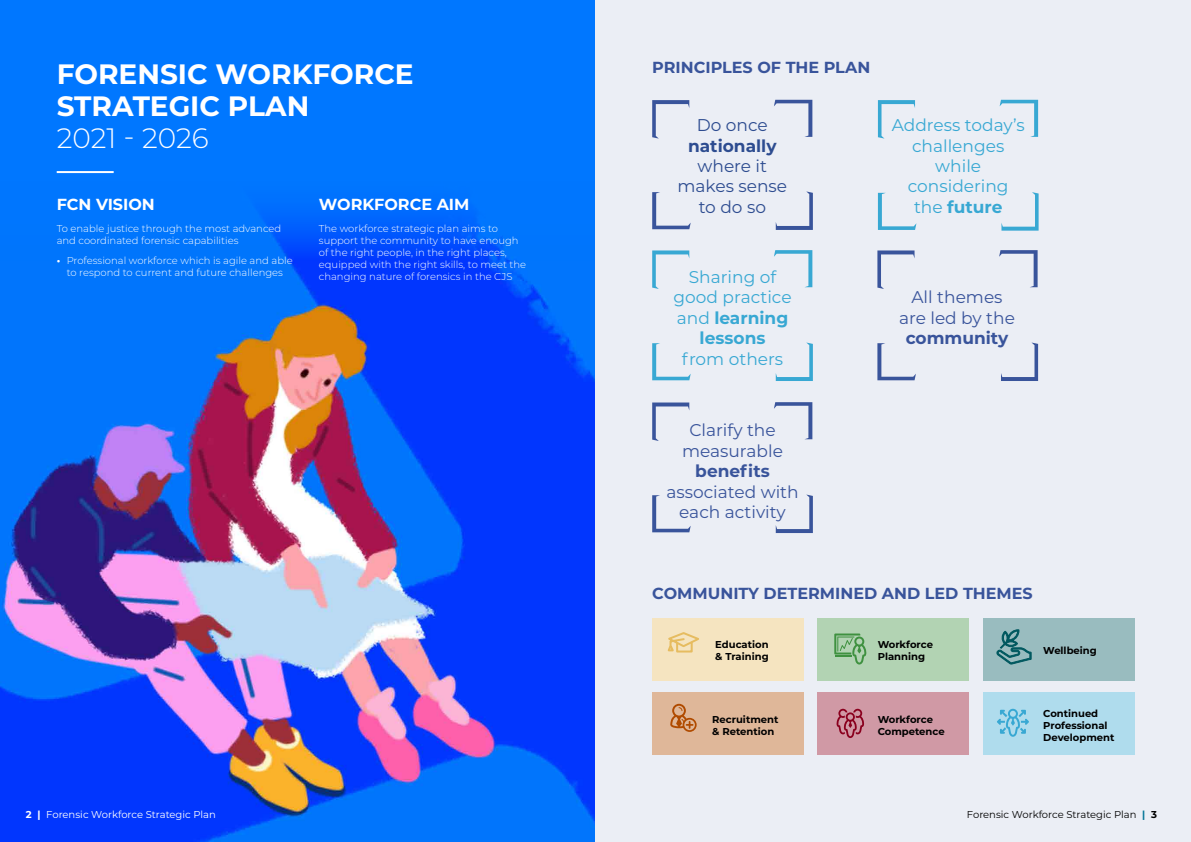
<style>
.page{position:relative;width:1191px;height:842px;background:#fff}
.page>*{position:absolute;margin:0;border:0;box-sizing:border-box;transform-origin:0 0}
.t1{font:700 28px/32px "Montserrat";color:#fff}
.t2{font:300 28px "Montserrat";letter-spacing:-.005em;color:#fff}
.t3{font:17px/20.4px "Montserrat";color:#38a8d3;text-align:center}
.t4{font:17px/20.4px "Montserrat";color:#39549b;text-align:center}
.t5{font:17px/20.4px "Montserrat";color:#2d4c90;text-align:center}
.t6{font:700 17px "Montserrat";color:#39549b}
.t7{font:700 17px "Montserrat";color:#2d4c90}
.t8{font:700 16px "Montserrat";color:#39549b}
.t9{font:700 16px "Montserrat";color:#fff}
.t10{font:300 10px/12px "Montserrat";color:#fff}
.t11{font:700 10px/12px "Montserrat";color:#000}
.t12{font:10px "Montserrat";color:#fff}
.t13{font:10px "Montserrat";color:#000}
.s1{font-weight:700}
.s2{font-weight:700;color:#007396}
</style>
<div class="page">
<div style="left:0;top:0;width:595px;height:842px;background:#07f"></div>
<img style="left:0;top:208px;width:595px;height:634px">
<div style="left:595px;top:0;width:596px;height:842px;background:#ebeef5"></div>
<div style="left:652px;top:617px;width:151px;height:63px;background:#f5e4c0"></div>
<div style="left:652px;top:692px;width:151px;height:63px;background:#dfb799"></div>
<div style="left:983px;top:617px;width:151px;height:63px;background:#99bcbf"></div>
<div style="left:817px;top:617px;width:151px;height:63px;background:#b2d3b3"></div>
<div style="left:817px;top:692px;width:151px;height:63px;background:#d099a5"></div>
<div style="left:983px;top:692px;width:151px;height:63px;background:#afdced"></div>
<hr style="left:57px;top:171px;width:57px;height:2px;background:#fff">
<svg style="left:775px;top:191px;width:38px;height:39px"></svg>
<svg style="left:652px;top:192px;width:38px;height:37px"></svg>
<svg style="left:652px;top:100px;width:37px;height:39px"></svg>
<svg style="left:774px;top:100px;width:38px;height:37px"></svg>
<svg style="left:1001px;top:192px;width:37px;height:39px"></svg>
<svg style="left:878px;top:193px;width:38px;height:37px"></svg>
<svg style="left:878px;top:100px;width:37px;height:39px"></svg>
<svg style="left:999px;top:100px;width:39px;height:37px"></svg>
<svg style="left:775px;top:342px;width:38px;height:39px"></svg>
<svg style="left:652px;top:343px;width:38px;height:37px"></svg>
<svg style="left:652px;top:250px;width:37px;height:39px"></svg>
<svg style="left:774px;top:250px;width:38px;height:37px"></svg>
<svg style="left:775px;top:494px;width:38px;height:39px"></svg>
<svg style="left:652px;top:495px;width:38px;height:37px"></svg>
<svg style="left:652px;top:402px;width:37px;height:39px"></svg>
<svg style="left:774px;top:402px;width:38px;height:37px"></svg>
<svg style="left:1001px;top:342px;width:37px;height:39px"></svg>
<svg style="left:877px;top:343px;width:39px;height:37px"></svg>
<svg style="left:877px;top:250px;width:37px;height:39px"></svg>
<svg style="left:999px;top:250px;width:38px;height:37px"></svg>
<svg style="left:836px;top:709px;width:28px;height:29px"></svg>
<svg style="left:670px;top:704px;width:26px;height:28px"></svg>
<svg style="left:667px;top:632px;width:32px;height:20px"></svg>
<div style="left:676px;top:642px;width:16px;height:10px;border:2px solid #e6bc60"></div>
<svg style="left:996px;top:629px;width:35px;height:36px"></svg>
<svg style="left:834px;top:633px;width:32px;height:31px"></svg>
<svg style="left:997px;top:709px;width:32px;height:28px"></svg>
<h1 class="t1" style="left:57px;top:56px;width:358px">FORENSIC WORKFORCE<br>STRATEGIC PLAN</h1>
<h1 class="t2" style="left:57px;top:119px;width:153px">2021 - 2026</h1>
<h3 class="t9" style="left:57px;top:192px;width:100px">FCN VISION</h3>
<p class="t10" style="left:57px;top:222px;width:226px">To enable justice through the most advanced and coordinated forensic capabilities</p>
<p class="t10" style="left:57px;top:254px;width:237px;text-align:center"><span class="s1">•</span> Professional workforce which is agile and able to respond to current and future challenges</p>
<h3 class="t9" style="left:319px;top:192px;width:152px">WORKFORCE AIM</h3>
<p class="t10" style="left:319px;top:222px;width:209px">The workforce strategic plan aims to support the community to have enough of the right people, in the right places, equipped with the right skills, to meet the changing nature of forensics in the CJS</p>
<h3 class="t8" style="left:652px;top:56px;width:219px">PRINCIPLES OF THE PLAN</h3>
<h2 class="t5" style="left:697px;top:114px;width:73px">Do once</h2>
<h2 class="t7" style="left:688px;top:133px;width:90px">nationally</h2>
<h2 class="t5" style="left:677px;top:155px;width:111px">where it makes sense to do so</h2>
<h2 class="t3" style="left:891px;top:114px;width:134px">Address today’s challenges while considering the <span class="s1">future</span></h2>
<h2 class="t3" style="left:673px;top:266px;width:120px">Sharing of good practice and <span class="s1">learning lessons</span></h2>
<h2 class="t3" style="left:682px;top:348px;width:103px">from others</h2>
<h2 class="t4" style="left:899px;top:287px;width:117px">All themes are led by the</h2>
<h2 class="t6" style="left:905px;top:326px;width:104px">community</h2>
<h2 class="t4" style="left:682px;top:419px;width:102px">Clarify the measurable</h2>
<h2 class="t6" style="left:695px;top:459px;width:76px">benefits</h2>
<h2 class="t4" style="left:666px;top:481px;width:134px">associated with each activity</h2>
<h3 class="t8" style="left:652px;top:581px;width:382px">COMMUNITY DETERMINED AND LED THEMES</h3>
<p class="t11" style="left:715px;top:638px;width:55px">Education &amp; Training</p>
<p class="t11" style="left:877px;top:638px;width:57px">Workforce<br>Planning</p>
<p class="t11" style="left:1043px;top:644px;width:55px">Wellbeing</p>
<p class="t11" style="left:712px;top:713px;width:68px">Recruitment &amp; Retention</p>
<p class="t11" style="left:877px;top:713px;width:68px">Workforce<br>Competence</p>
<p class="t11" style="left:1043px;top:707px;width:73px">Continued<br>Professional<br>Development</p>
<p class="t12" style="left:26px;top:808px;width:191px"><span class="s1">2 |</span> Forensic Workforce Strategic Plan</p>
<p class="t13" style="left:967px;top:808px;width:191px">Forensic Workforce Strategic Plan <span class="s2">|</span> <span class="s1">3</span></p>
</div>
